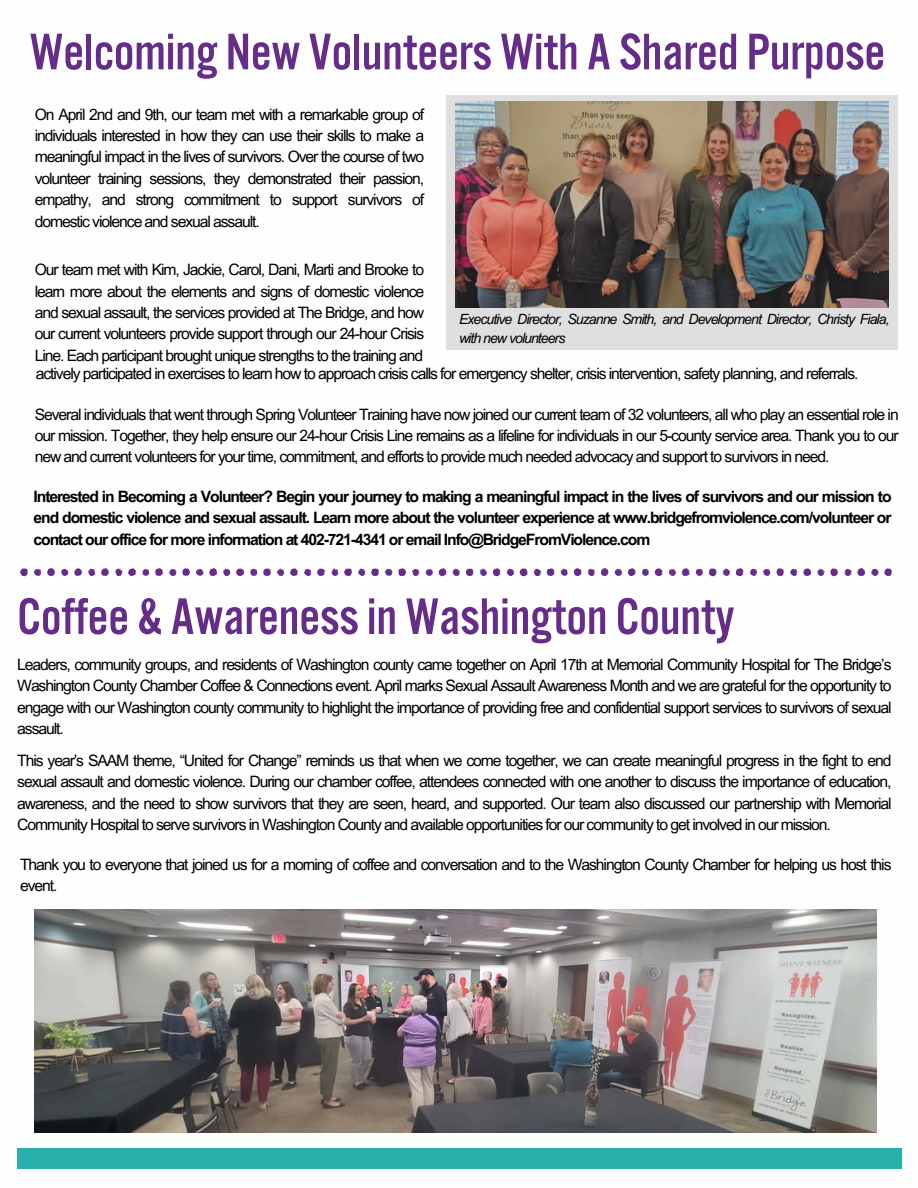
<style>
.page{position:relative;width:918px;height:1188px;background:#fff}
.page>*{position:absolute;margin:0;border:0;box-sizing:border-box;transform-origin:0 0}
.t1{font:53.4px "Alternate Gothic Pro No 3";color:#652c8a}
.t2{font:15.75px/21.3px "Arial MT Pro";letter-spacing:-.07em;color:#000;text-align:justify}
.t3{font:700 15.75px/21.3px "Arial MT Pro";letter-spacing:-.07em;color:#000;text-align:justify}
.t4{font:italic 14.1px/18.8px "Arial MT Pro";letter-spacing:-.07em;color:#000}
</style>
<div class="page">
<div style="left:17px;top:1148px;width:884px;height:20px;background:#28b0ad"></div>
<svg style="left:115px;top:568px;width:21px;height:8px"></svg>
<svg style="left:101px;top:568px;width:8px;height:8px"></svg>
<svg style="left:250px;top:569px;width:7px;height:7px"></svg>
<svg style="left:236px;top:568px;width:8px;height:8px"></svg>
<svg style="left:88px;top:569px;width:7px;height:7px"></svg>
<svg style="left:223px;top:569px;width:7px;height:7px"></svg>
<svg style="left:196px;top:568px;width:21px;height:8px"></svg>
<svg style="left:61px;top:568px;width:21px;height:8px"></svg>
<svg style="left:169px;top:568px;width:21px;height:8px"></svg>
<svg style="left:290px;top:568px;width:8px;height:8px"></svg>
<svg style="left:277px;top:569px;width:7px;height:7px"></svg>
<svg style="left:34px;top:568px;width:21px;height:8px"></svg>
<svg style="left:263px;top:568px;width:8px;height:8px"></svg>
<svg style="left:20px;top:568px;width:8px;height:8px"></svg>
<svg style="left:142px;top:568px;width:21px;height:8px"></svg>
<svg style="left:304px;top:568px;width:21px;height:8px"></svg>
<svg style="left:331px;top:568px;width:21px;height:8px"></svg>
<svg style="left:453px;top:569px;width:7px;height:7px"></svg>
<svg style="left:439px;top:568px;width:7px;height:8px"></svg>
<svg style="left:426px;top:569px;width:7px;height:7px"></svg>
<svg style="left:507px;top:569px;width:7px;height:7px"></svg>
<svg style="left:493px;top:568px;width:7px;height:8px"></svg>
<svg style="left:480px;top:568px;width:7px;height:8px"></svg>
<svg style="left:466px;top:568px;width:7px;height:8px"></svg>
<svg style="left:358px;top:568px;width:21px;height:8px"></svg>
<svg style="left:412px;top:569px;width:8px;height:7px"></svg>
<svg style="left:385px;top:568px;width:21px;height:8px"></svg>
<svg style="left:520px;top:568px;width:7px;height:8px"></svg>
<svg style="left:534px;top:568px;width:20px;height:8px"></svg>
<svg style="left:642px;top:569px;width:7px;height:7px"></svg>
<svg style="left:655px;top:568px;width:7px;height:8px"></svg>
<svg style="left:669px;top:569px;width:7px;height:7px"></svg>
<svg style="left:682px;top:568px;width:8px;height:8px"></svg>
<svg style="left:763px;top:568px;width:21px;height:8px"></svg>
<svg style="left:817px;top:568px;width:21px;height:8px"></svg>
<svg style="left:790px;top:568px;width:21px;height:8px"></svg>
<svg style="left:723px;top:569px;width:7px;height:7px"></svg>
<svg style="left:709px;top:568px;width:8px;height:8px"></svg>
<svg style="left:696px;top:569px;width:7px;height:7px"></svg>
<svg style="left:561px;top:569px;width:7px;height:7px"></svg>
<svg style="left:574px;top:568px;width:7px;height:8px"></svg>
<svg style="left:588px;top:569px;width:7px;height:7px"></svg>
<svg style="left:601px;top:568px;width:8px;height:8px"></svg>
<svg style="left:628px;top:568px;width:8px;height:8px"></svg>
<svg style="left:615px;top:569px;width:7px;height:7px"></svg>
<svg style="left:750px;top:569px;width:7px;height:7px"></svg>
<svg style="left:736px;top:568px;width:8px;height:8px"></svg>
<svg style="left:844px;top:568px;width:21px;height:8px"></svg>
<svg style="left:871px;top:568px;width:21px;height:8px"></svg>
<img style="left:446px;top:95px;width:452px;height:255px">
<img style="left:35px;top:910px;width:842px;height:222px">
<h1 class="t1" style="left:29px;top:24px;width:857px">Welcoming New VolunteersWith A Shared Purpose</h1>
<p class="t2" style="left:35px;top:106px;width:391px">On April 2nd and 9th, our team met with a remarkable group of individuals interested in how they can use their skills to make a meaningful impact in the lives of survivors. Over the course of two volunteer training sessions, they demonstrated their passion, empathy, and strong commitment to support survivors of domestic violence and sexual assault.</p>
<p class="t2" style="left:35px;top:261px;width:391px">Our team met with Kim, Jackie, Carol, Dani, Marti and Brooke to learn more about the elements and signs of domestic violence and sexual assault, the services provided at The Bridge, and how our current volunteers provide support through our 24-hour Crisis Line. Each participant brought unique strengths to the training and</p>
<h3 class="t4" style="left:459px;top:311px;width:432px">Executive Director, Suzanne Smith, and Development Director, Christy Fiala, with new volunteers</h3>
<h3 class="t2" style="left:36px;top:365px;width:824px">actively participated in exercises to learn how to approach crisis calls for emergency shelter, crisis intervention, safety planning, and referrals.</h3>
<p class="t2" style="left:35px;top:405px;width:866px">Several individuals that went through Spring Volunteer Training have now joined our current team of 32 volunteers, all who play an essential role in our mission. Together, they help ensure our 24-hour Crisis Line remains as a lifeline for individuals in our 5-county service area. Thank you to our new and current volunteers for your time, commitment, and efforts to provide much needed advocacy and support to survivors in need.</p>
<h1 class="t3" style="left:34px;top:488px;width:859px">Interested in Becoming a Volunteer? Begin your journey to making a meaningful impact in the lives of survivors and our mission to end domestic violence and sexual assault. Learn more about the volunteer experience at www.bridgefromviolence.com/volunteer or contact our office for more information at 402-721-4341 or email Info@BridgeFromViolence.com</h1>
<h3 class="t1" style="left:17px;top:589px;width:719px">Coffee &amp; AwarenessinWashington County</h3>
<h3 class="t2" style="left:17px;top:656px;width:876px">Leaders, community groups, and residents of Washington county came together on April 17th at Memorial Community Hospital for The Bridge’s Washington County Chamber Coffee &amp; Connections event. April marks Sexual Assault Awareness Month and we are grateful for the opportunity to engage with our Washington county community to highlight the importance of providing free and confidential support services to survivors of sexual assault.</h3>
<h2 class="t2" style="left:17px;top:752px;width:876px">This year’s SAAM theme, “United for Change” reminds us that when we come together, we can create meaningful progress in the fight to end sexual assault and domestic violence. During our chamber coffee, attendees connected with one another to discuss the importance of education, awareness, and the need to show survivors that they are seen, heard, and supported. Our team also discussed our partnership with Memorial Community Hospital to serve survivors in Washington County and available opportunities for our community to get involved in our mission.</h2>
<h3 class="t2" style="left:20px;top:855px;width:873px">Thank you to everyone that joined us for a morning of coffee and conversation and to the Washington County Chamber for helping us host this event.</h3>
</div>
